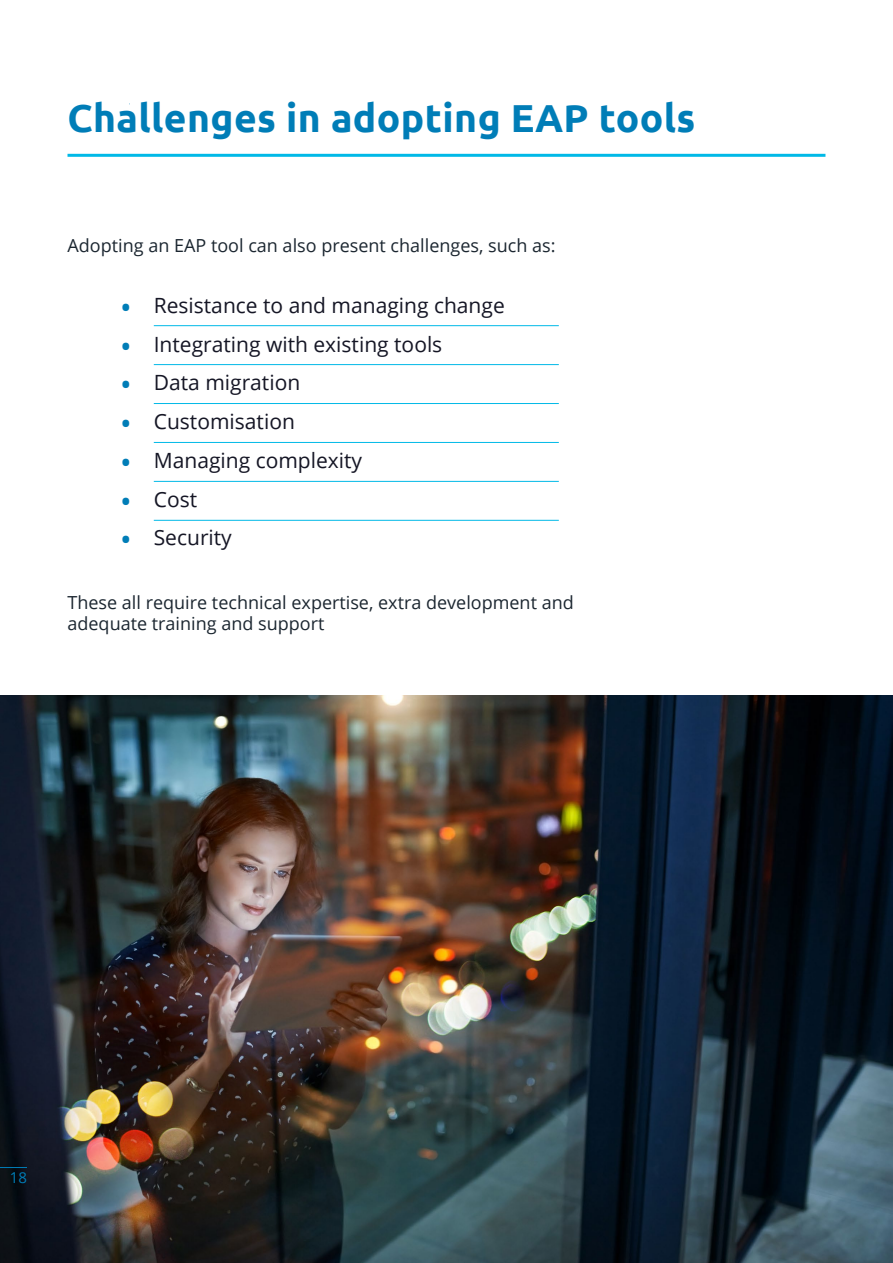
<style>
.page{position:relative;width:893px;height:1263px;background:#fff}
.page>*{position:absolute;margin:0;border:0;box-sizing:border-box;transform-origin:0 0}
.t1{font:700 39px "Ubuntu";letter-spacing:.01em;color:#007db7}
.t2{font:21px/38.7px "Open Sans";color:#151625}
.t3{font:800 21px/38.7px "Open Sans";color:#007db7;text-align:justify}
.t4{font:18px/21px "Open Sans";color:#1b2630}
.t5{font:15px "Open Sans";color:#007db7}
</style>
<div class="page">
<hr style="left:68px;top:154px;width:757px;height:3px;background:#00b9e7">
<hr style="left:154px;top:325px;width:405px;height:1px;background:#00b9e7">
<hr style="left:154px;top:364px;width:405px;height:1px;background:#00b9e7">
<hr style="left:154px;top:403px;width:405px;height:1px;background:#00b9e7">
<hr style="left:154px;top:442px;width:405px;height:1px;background:#00b9e7">
<hr style="left:154px;top:481px;width:405px;height:1px;background:#00b9e7">
<hr style="left:154px;top:520px;width:405px;height:1px;background:#00b9e7">
<img style="left:0;top:696px;width:893px;height:567px">
<svg style="left:0;top:1167px;width:27px;height:1px"></svg>
<h1 class="t1" style="left:68px;top:95px;width:629px">Challenges in adopting EAP tools</h1>
<p class="t4" style="left:67px;top:235px;width:489px">Adopting an EAP tool can also present challenges, such as:</p>
<p class="t3" style="left:122px;top:287px;width:10px">• • • • • • •</p>
<p class="t2" style="left:154px;top:286px;width:352px">Resistance to and managing change<br>Integrating with existing tools<br>Data migration<br>Customisation<br>Managing complexity<br>Cost<br>Security</p>
<p class="t4" style="left:67px;top:592px;width:508px">These all require technical expertise, extra development and adequate training and support</p>
<p class="t5" style="left:10px;top:1167px;width:19px">18</p>
</div>
